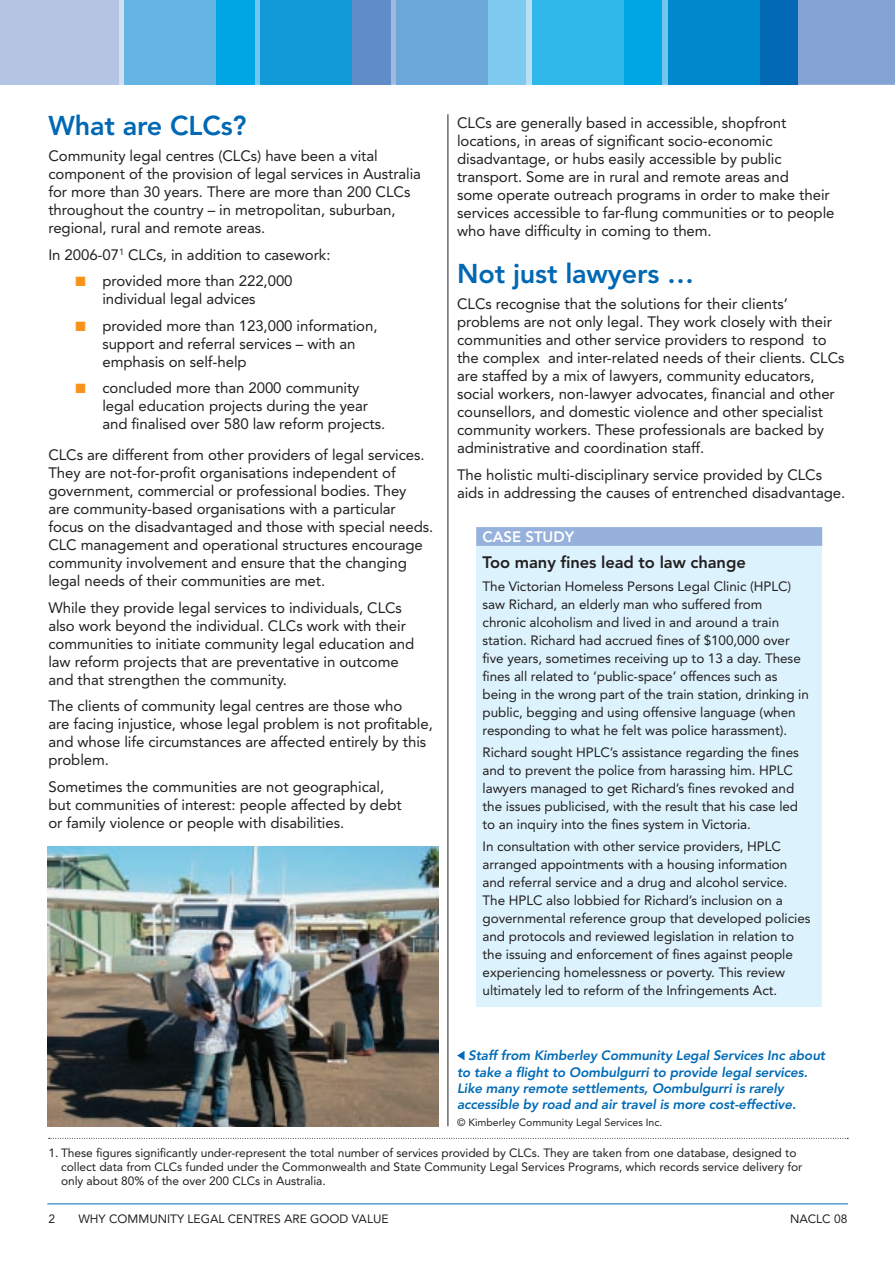
<style>
.page{position:relative;width:896px;height:1264px;background:#fff}
.page>*{position:absolute;margin:0;border:0;box-sizing:border-box;transform-origin:0 0}
.t1{font:800 27px "Avenir";letter-spacing:-.005em;color:#0168b3}
.t2{font:800 16.5px "Avenir";letter-spacing:-.005em;color:#231f20}
.t3{font:15px/18px "Avenir";letter-spacing:-.005em;color:#231f20}
.t4{font:800 15px "Avenir";letter-spacing:-.005em;color:#fff}
.t5{font:13.5px/18px "Avenir";letter-spacing:-.005em;color:#231f20}
.t6{font:italic 800 13.5px/16.2px "Avenir";letter-spacing:-.01em;color:#006bb6}
.t7{font:12px/14.4px "Avenir";color:#231f20}
.t8{font:10.5px "Avenir";color:#231f20}
.s1{color:#f7931d}
</style>
<div class="page">
<div style="left:476px;top:546px;width:346px;height:461px;background:#dcf2fc"></div>
<img style="left:48px;top:846px;width:390px;height:280px">
<div style="left:476px;top:527px;width:346px;height:19px;background:#96b1dc"></div>
<svg style="left:457px;top:1051px;width:8px;height:9px"></svg>
<hr style="left:448px;top:114px;width:1px;height:1012px;background:#231f20">
<hr style="left:47px;top:1204px;width:801px;height:1px;background:#006bb6">
<svg style="left:49px;top:1138px;width:799px;height:1px"></svg>
<div style="left:668px;top:0;width:130px;height:84px;background:linear-gradient(to bottom,#0168b3,#0168b3)"></div>
<div style="left:532px;top:0;width:130px;height:84px;background:#00a5e3"></div>
<div style="left:396px;top:0;width:130px;height:84px;background:#7ec9f0"></div>
<div style="left:261px;top:0;width:129px;height:84px;background:#608dc8"></div>
<div style="left:125px;top:0;width:129px;height:84px;background:#00a5e3"></div>
<div style="left:0;top:0;width:118px;height:84px;background:#b4c5e4"></div>
<svg style="left:662px;top:0;width:6px;height:84px"></svg>
<div style="left:668px;top:0;width:91px;height:84px;background:#08c"></div>
<svg style="left:526px;top:0;width:6px;height:84px"></svg>
<div style="left:532px;top:0;width:91px;height:84px;background:#30b7ea"></div>
<svg style="left:390px;top:0;width:6px;height:84px"></svg>
<div style="left:396px;top:0;width:91px;height:84px;background:#6ca7d9"></div>
<svg style="left:254px;top:0;width:7px;height:84px"></svg>
<div style="left:261px;top:0;width:91px;height:84px;background:#109bd8"></div>
<svg style="left:118px;top:0;width:7px;height:84px"></svg>
<div style="left:125px;top:0;width:91px;height:84px;background:#64b4e4"></div>
<svg style="left:765px;top:0;width:130px;height:84px;background:#6093ca"></svg>
<h1 class="t1" style="left:48px;top:109px;width:200px">What are CLCs?</h1>
<p class="t3" style="left:48px;top:147px;width:185px">Community legal centres (CLC</p>
<p class="t3" style="left:48px;top:147px;width:374px;text-indent:202px">s) have been a vital component of the provision of legal services in Australia for more than 30 years. There are more than 200 CLC</p>
<p class="t3" style="left:404px;top:183px;width:8px">s</p>
<p class="t3" style="left:48px;top:201px;width:349px">throughout the country – in metropolitan, suburban, regional, rural and remote areas.</p>
<p class="t3" style="left:48px;top:246px;width:90px">I n 2006-07<sup>1</sup> CLC</p>
<p class="t3" style="left:157px;top:246px;width:175px">s, in addition to casework:</p>
<p class="t3" style="left:102px;top:272px;width:192px;text-indent:-27px"><span class="s1">■</span> provided more than 222,000 individual legal advices</p>
<p class="t3" style="left:102px;top:317px;width:277px;text-indent:-27px"><span class="s1">■</span> provided more than 123,000 information, support and referral services – with an emphasis on self-help</p>
<p class="t3" style="left:102px;top:379px;width:284px;text-indent:-27px"><span class="s1">■</span> concluded more than 2000 community legal education projects during the year and finalised over 580 law reform projects.</p>
<p class="t3" style="left:48px;top:446px;width:11px">CLC</p>
<p class="t3" style="left:48px;top:446px;width:386px;text-indent:28px">s are different from other providers of legal services.<br>They are not-for-profit organisations independent of government, commercial or professional bodies. They<br>are community-based organisations with a particular focus on the disadvantaged and those with special needs.<br>CLC</p>
<p class="t3" style="left:48px;top:536px;width:376px;text-indent:32px">management and operational structures encourage community involvement and ensure that the changing legal needs of their communities are met.</p>
<p class="t3" style="left:48px;top:598px;width:329px">While they provide legal services to individuals, CLC</p>
<p class="t3" style="left:396px;top:598px;width:8px">s</p>
<p class="t3" style="left:48px;top:616px;width:230px">also work beyond the individual. CLC</p>
<p class="t3" style="left:48px;top:616px;width:367px;text-indent:248px">s work with their communities to initiate community legal education and law reform projects that are preventative in outcome and that strengthen the community.</p>
<p class="t3" style="left:48px;top:697px;width:386px">The clients of community legal centres are those who<br>are facing injustice, whose legal problem is not profitable, and whose life circumstances are affected entirely by this problem.</p>
<p class="t3" style="left:48px;top:777px;width:355px">Sometimes the communities are not geographical, but communities of interest: people affected by debt or family violence or people with disabilities.</p>
<p class="t3" style="left:457px;top:114px;width:379px;text-indent:28px">s are generally based in accessible, shopfront locations, in areas of significant socio-economic disadvantage, or hubs easily accessible by public transport. Some are in rural and remote areas and<br>some operate outreach programs in order to make their services accessible to far-flung communities or to people who have difficulty in coming to them.</p>
<h1 class="t1" style="left:457px;top:257px;width:239px">Not just lawyers …</h1>
<p class="t3" style="left:457px;top:295px;width:11px">CLC</p>
<p class="t3" style="left:457px;top:114px;width:11px">CLC</p>
<p class="t3" style="left:457px;top:295px;width:376px;text-indent:28px">s recognise that the solutions for their clients’ problems are not only legal. They work closely with their communities and other service providers to respond to the complex and inter-related needs of their clients. CLC</p>
<p class="t3" style="left:838px;top:349px;width:8px">s</p>
<p class="t3" style="left:457px;top:367px;width:379px">are staffed by a mix of lawyers, community educators, social workers, non-lawyer advocates, financial and other counsellors, and domestic violence and other specialist community workers. These professionals are backed by administrative and coordination staff.</p>
<p class="t3" style="left:457px;top:466px;width:341px">The holistic multi-disciplinary service provided by CLC</p>
<p class="t3" style="left:457px;top:466px;width:390px;text-indent:359px">s aids in addressing the causes of entrenched disadvantage.</p>
<p class="t4" style="left:483px;top:528px;width:93px">Case study</p>
<p class="t2" style="left:483px;top:553px;width:265px">Too many fines lead to law change</p>
<p class="t5" style="left:483px;top:577px;width:328px">The Victorian Homeless Persons Legal Clinic (H PLC) saw Richard, an elderly man who suffered from chronic alcoholism and lived in and around a train station. Richard had accrued fines of $100,000 over five years, sometimes receiving up to 13 a day. These fines all related to ‘public-space’ offences such as being in the wrong part of the train station, drinking in public, begging and using offensive language (when responding to what he felt was police harassment).</p>
<p class="t5" style="left:483px;top:743px;width:318px">Richard sought H PLC’s assistance regarding the fines and to prevent the police from harassing him. H PLC lawyers managed to get Richard’s fines revoked and the issues publicised, with the result that his case led to an inquiry into the fines system in Victoria.</p>
<p class="t5" style="left:483px;top:837px;width:330px">I n consultation with other service providers, H PLC arranged appointments with a housing information and referral service and a drug and alcohol service.<br>The H PLC also lobbied for Richard’s inclusion on a governmental reference group that developed policies and protocols and reviewed legislation in relation to the issuing and enforcement of fines against people experiencing homelessness or poverty. This review ultimately led to reform of the I nfringements Act.</p>
<p class="t6" style="left:457px;top:1048px;width:370px;text-indent:11px">Staff from Kimberley Community Legal Services Inc about to take a flight to Oombulgurri to provide legal services.<br>Like many remote settlements, Oombulgurri is rarely accessible by road and air travel is more cost-effective.</p>
<p class="t8" style="left:457px;top:1116px;width:207px">© Kimberley Community Legal Services I nc.</p>
<p class="t7" style="left:48px;top:1145px;width:469px">1. These figures significantly under-represent the total number of services provided by CLC</p>
<p class="t7" style="left:532px;top:1145px;width:266px">s. They are taken from one database, designed to</p>
<p class="t7" style="left:61px;top:1160px;width:102px">collect data from CLC</p>
<p class="t7" style="left:61px;top:1160px;width:743px;text-indent:116px">s funded under the Commonwealth and State Community Legal Services Programs, which records service delivery for only about 80% of the over 200 CLC</p>
<p class="t7" style="left:255px;top:1174px;width:72px">s in Australia.</p>
<p class="t7" style="left:78px;top:1211px;width:312px">Why community legal centres are good value</p>
<p class="t7" style="left:790px;top:1211px;width:8px">NACLC</p>
<p class="t7" style="left:834px;top:1211px;width:15px">08</p>
</div>
